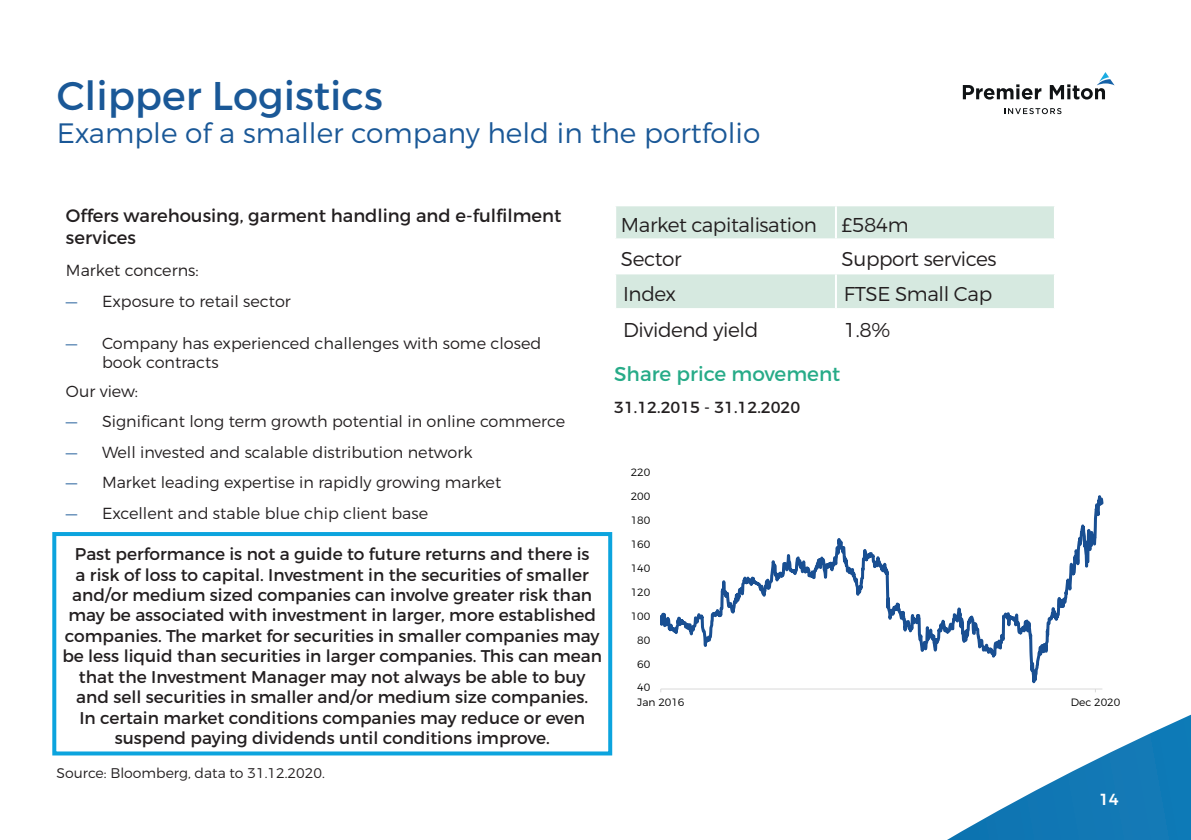
<style>
.page{position:relative;width:1191px;height:840px;background:#fff}
.page>*{position:absolute;margin:0;border:0;box-sizing:border-box;transform-origin:0 0}
.Heading{font:40px "Montserrat";color:#1a5897}
.Heading-2{font:300 28px "Montserrat";color:#1a5897}
.t1{font:300 20px "Montserrat";letter-spacing:-.02em;color:#231f20}
.t2{font:20px "Montserrat";color:#27ab88}
.Bullets{font:18px/21.6px "Montserrat";color:#231f20}
.t3{font:17px/20.4px "Montserrat";color:#231f20;text-align:center}
.Bullets-2{font:300 16px/19.2px "Montserrat";color:#231f20}
.t4{font:16px "Montserrat";color:#231f20}
.t5{font:500 16px "Montserrat";color:#fff}
.t6{font:300 14px "Montserrat";color:#231f20}
.t7{font:300 10.6px "Montserrat";letter-spacing:-.005em;color:#000}
.s1{color:#1a5897}
</style>
<div class="page">
<svg style="left:949px;top:714px;width:242px;height:125px"></svg>
<svg style="left:962px;top:84px;width:79px;height:15px"></svg>
<svg style="left:1049px;top:72px;width:65px;height:27px"></svg>
<svg style="left:1004px;top:108px;width:57px;height:6px"></svg>
<svg style="left:660px;top:495px;width:443px;height:194px"></svg>
<svg style="left:616px;top:206px;width:438px;height:102px;fill:#d6e9e0"></svg>
<hr style="left:835px;top:206px;width:2px;height:32px;background:#fff">
<hr style="left:614px;top:238px;width:222px;height:2px;background:#fff">
<hr style="left:836px;top:238px;width:220px;height:2px;background:#fff">
<hr style="left:835px;top:240px;width:2px;height:32px;background:#fff">
<hr style="left:614px;top:272px;width:222px;height:2px;background:#fff">
<hr style="left:836px;top:272px;width:220px;height:2px;background:#fff">
<hr style="left:835px;top:274px;width:2px;height:34px;background:#fff">
<div style="left:52px;top:531px;width:560px;height:224px;border:4px solid #0ca4de"></div>
<p class="Heading" style="left:57px;top:71px;width:328px">Clipper Logistics</p>
<p class="Heading-2" style="left:57px;top:116px;width:705px">Example of a smaller company held in the portfolio</p>
<p class="Bullets" style="left:66px;top:204px;width:497px">Offers warehousing, garment handling and e-fulfilment services</p>
<p class="Bullets-2" style="left:66px;top:260px;width:134px">Market concerns:</p>
<p class="Bullets-2" style="left:66px;top:291px;width:226px"><span class="s1">—</span> Exposure to retail sector</p>
<p class="Bullets-2" style="left:102px;top:333px;width:441px;text-indent:-36px"><span class="s1">—</span> Company has experienced challenges with some closed book contracts</p>
<p class="Bullets-2" style="left:66px;top:381px;width:74px">Our view:</p>
<p class="Bullets-2" style="left:66px;top:411px;width:501px"><span class="s1">—</span> Significant long term growth potential in online commerce</p>
<p class="Bullets-2" style="left:66px;top:442px;width:408px"><span class="s1">—</span> Well invested and scalable distribution network</p>
<p class="Bullets-2" style="left:66px;top:472px;width:437px"><span class="s1">—</span> Market leading expertise in rapidly growing market</p>
<p class="Bullets-2" style="left:66px;top:503px;width:364px"><span class="s1">—</span> Excellent and stable blue chip client base</p>
<p class="t3" style="left:62px;top:543px;width:541px">Past performance is not a guide to future returns and there is<br>a risk of loss to capital. Investment in the securities of smaller and/or medium sized companies can involve greater risk than may be associated with investment in larger, more established companies. The market for securities in smaller companies may be less liquid than securities in larger companies. This can mean that the Investment Manager may not always be able to buy and sell securities in smaller and/or medium size companies.<br>In certain market conditions companies may reduce or even suspend paying dividends until conditions improve.</p>
<p class="t6" style="left:57px;top:764px;width:270px">Source: Bloomberg, data to 31.12.2020.</p>
<p class="t1" style="left:621px;top:213px;width:197px">Market capitalisation</p>
<p class="t1" style="left:841px;top:213px;width:69px">£584m</p>
<p class="t1" style="left:621px;top:247px;width:62px">Sector</p>
<p class="t1" style="left:841px;top:247px;width:156px">Support services</p>
<p class="t1" style="left:623px;top:281px;width:54px">Index</p>
<p class="t1" style="left:844px;top:281px;width:150px">FTSE Small Cap</p>
<p class="t1" style="left:623px;top:317px;width:137px">Dividend yield</p>
<p class="t1" style="left:844px;top:317px;width:48px">1.8%</p>
<p class="t2" style="left:614px;top:361px;width:228px">Share price movement</p>
<p class="t4" style="left:614px;top:397px;width:188px">31.12.2015 - 31.12.2020</p>
<p class="t7" style="left:630px;top:466px;width:21px">220</p>
<p class="t7" style="left:630px;top:490px;width:21px">200</p>
<p class="t7" style="left:630px;top:513px;width:21px">180</p>
<p class="t7" style="left:630px;top:537px;width:21px">160</p>
<p class="t7" style="left:630px;top:561px;width:21px">140</p>
<p class="t7" style="left:630px;top:585px;width:21px">120</p>
<p class="t7" style="left:630px;top:609px;width:21px">100</p>
<p class="t7" style="left:637px;top:633px;width:15px">80</p>
<p class="t7" style="left:637px;top:657px;width:15px">60</p>
<p class="t7" style="left:637px;top:680px;width:15px">40</p>
<p class="t7" style="left:637px;top:695px;width:49px">Jan 2016</p>
<p class="t7" style="left:1070px;top:695px;width:51px">Dec 2020</p>
<p class="t5" style="left:1099px;top:789px;width:21px">14</p>
</div>
